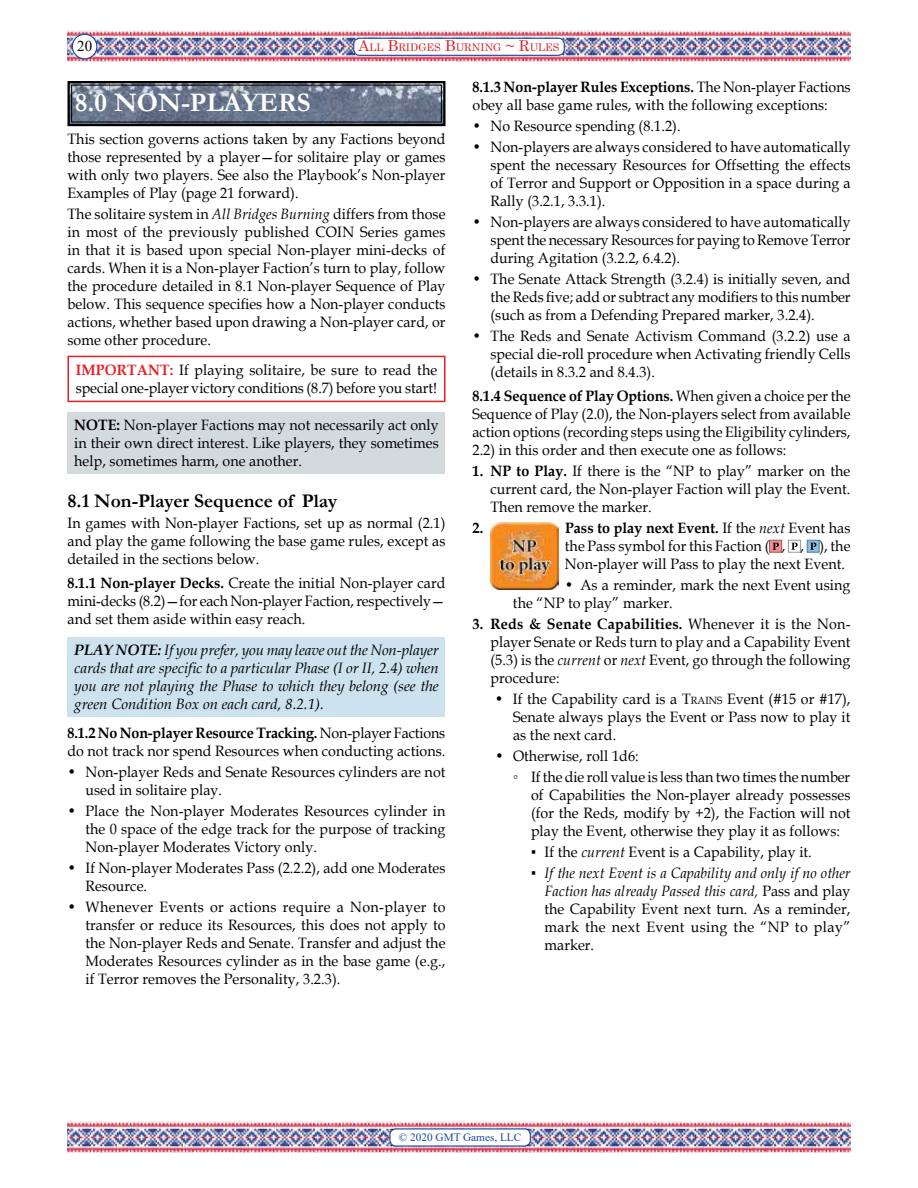
<style>
.page{position:relative;width:918px;height:1188px;background:#fff}
.page>*{position:absolute;margin:0;border:0;box-sizing:border-box;transform-origin:0 0}
.t1{font:700 27px "Garamond";color:#fff}
.t2{font:700 19.5px "Garamond";color:#000}
.t3{font:15px/18px "Book Antiqua";letter-spacing:.005em;color:#000;text-align:justify;scale:.95 1}
.t4{font:italic 15px/18px "Book Antiqua";color:#000;text-align:justify}
.t5{font:15px "Times New Roman";color:#000}
.t6{font:700 15px "Book Antiqua";color:#000;scale:.95 1}
.t7{font:11.25px "Times New Roman";color:#17479e}
.t8{font:10.5px "Century";color:#db2225}
.s1{font-size:15px}
.s2{font-style:italic}
.s3{font-weight:700;color:#ed1d24}
.s4{font-weight:700}
.s5{font-style:inherit}
.s6{font-size:10.5px}
</style>
<div class="page">
<img style="left:68px;top:31px;width:782px;height:30px">
<img style="left:68px;top:1122px;width:782px;height:30px">
<div style="left:72px;top:34px;width:25px;height:25px;background:#fff;border-radius:50%"></div>
<div style="left:72px;top:34px;width:25px;height:25px;border:1px solid #17479e;border-radius:50%"></div>
<div style="left:354px;top:38px;width:210px;height:17px;background:#fff;border-radius:6px"></div>
<div style="left:353px;top:38px;width:212px;height:18px;border:1px solid #17479e;border-radius:6px"></div>
<div style="left:390px;top:1129px;width:140px;height:17px;background:#fff;border-radius:6px"></div>
<div style="left:389px;top:1128px;width:142px;height:19px;border:1px solid #17479e;border-radius:6px"></div>
<svg style="left:67px;top:81px;width:379px;height:46px;background:#636d7f"></svg>
<div style="left:71px;top:85px;width:371px;height:37px;border:1px solid #000"></div>
<div style="left:68px;top:356px;width:378px;height:46px;border:2px solid #ed1d24"></div>
<div style="left:68px;top:413px;width:378px;height:61px;background:#d3dade"></div>
<div style="left:68px;top:637px;width:378px;height:80px;background:#cde2ef"></div>
<img style="left:490px;top:522px;width:68px;height:68px">
<svg style="left:769px;top:540px;width:13px;height:12px"></svg>
<svg style="left:773px;top:543px;width:6px;height:7px"></svg>
<svg style="left:788px;top:540px;width:13px;height:12px"></svg>
<svg style="left:791px;top:543px;width:7px;height:7px"></svg>
<svg style="left:807px;top:540px;width:12px;height:12px"></svg>
<svg style="left:810px;top:543px;width:6px;height:7px"></svg>
<p class="t5" style="left:77px;top:35px;width:16px">20</p>
<p class="t8" style="left:359px;top:39px;width:202px"><span class="s1">A</span>LL <span class="s1">B</span>RIDGES <span class="s1">B</span>URNING <span class="s1">~ R</span>ULES</p>
<h1 class="t1" style="left:75px;top:85px;width:237px">8.0 NON-PLAYERS</h1>
<p class="t3" style="left:68px;top:130px;width:399px">This section governs actions taken by any Factions beyond those represented by a player—for solitaire play or games with only two players. See also the Playbook’s Non-player Examples of Play (page 21 forward).</p>
<p class="t3" style="left:68px;top:205px;width:400px">The solitaire system in <span class="s2">All Bridges Burning</span> differs from those in most of the previously published COIN Series games in that it is based upon special Non-player mini-decks of cards. When it is a Non-player Faction’s turn to play, follow the procedure detailed in 8.1 Non-player Sequence of Play below. This sequence specifies how a Non-player conducts actions, whether based upon drawing a Non-player card, or some other procedure.</p>
<p class="t3" style="left:76px;top:360px;width:382px"><span class="s3">IMPORTANT:</span> If playing solitaire, be sure to read the special one-player victory conditions (8.7) before you start!</p>
<p class="t3" style="left:74px;top:416px;width:385px"><span class="s4">NOTE:</span> Non-player Factions may not necessarily act only in their own direct interest. Like players, they sometimes help, sometimes harm, one another.</p>
<h2 class="t2" style="left:68px;top:487px;width:271px">8.1 Non-Player Sequence of Play</h2>
<p class="t3" style="left:68px;top:513px;width:399px">In games with Non-player Factions, set up as normal (2.1) and play the game following the base game rules, except as detailed in the sections below.</p>
<p class="t3" style="left:68px;top:573px;width:399px"><span class="s4">8.1.1 Non-player Decks.</span> Create the initial Non-player card mini-decks (8.2)—for each Non-player Faction, respectively— and set them aside within easy reach.</p>
<p class="t4" style="left:74px;top:640px;width:366px"><span class="s4">PLAY NOTE:</span> If you prefer, you may leave out the Non-player cards that are specific to a particular Phase (I or II, 2.4) when you are not playing the Phase to which they belong (see the green Condition Box on each card, 8.2.1).</p>
<p class="t3" style="left:68px;top:723px;width:399px"><span class="s4">8.1.2 No Non-player Resource Tracking.</span> Non-player Factions do not track nor spend Resources when conducting actions.</p>
<p class="t3" style="left:85px;top:762px;width:380px;text-indent:-18px">• Non-player Reds and Senate Resources cylinders are not used in solitaire play.</p>
<p class="t3" style="left:85px;top:801px;width:381px;text-indent:-18px">• Place the Non-player Moderates Resources cylinder in the 0 space of the edge track for the purpose of tracking Non-player Moderates Victory only.</p>
<p class="t3" style="left:85px;top:858px;width:380px;text-indent:-18px">• If Non-player Moderates Pass (2.2.2), add one Moderates<br>Resource.</p>
<p class="t3" style="left:85px;top:897px;width:381px;text-indent:-18px">• Whenever Events or actions require a Non-player to transfer or reduce its Resources, this does not apply to the Non-player Reds and Senate. Transfer and adjust the Moderates Resources cylinder as in the base game (e.g., if Terror removes the Personality, 3.2.3).</p>
<p class="t3" style="left:472px;top:77px;width:400px"><span class="s4">8.1.3 Non-player Rules Exceptions.</span> The Non-player Factions obey all base game rules, with the following exceptions:</p>
<p class="t3" style="left:472px;top:116px;width:221px">• No Resource spending (8.1.2).</p>
<p class="t3" style="left:490px;top:137px;width:381px;text-indent:-18px">• Non-players are always considered to have automatically spent the necessary Resources for Offsetting the effects of Terror and Support or Opposition in a space during a Rally (3.2.1, 3.3.1).</p>
<p class="t3" style="left:490px;top:212px;width:381px;text-indent:-18px">• Non-players are always considered to have automatically spent the necessary Resources for paying to Remove Terror during Agitation (3.2.2, 6.4.2).</p>
<p class="t3" style="left:490px;top:269px;width:381px;text-indent:-18px">• The Senate Attack Strength (3.2.4) is initially seven, and the Reds five; add or subtract any modifiers to this number (such as from a Defending Prepared marker, 3.2.4).</p>
<p class="t3" style="left:490px;top:326px;width:381px;text-indent:-18px">• The Reds and Senate Activism Command (3.2.2) use a special die-roll procedure when Activating friendly Cells (details in 8.3.2 and 8.4.3).</p>
<p class="t3" style="left:472px;top:386px;width:399px"><span class="s4">8.1.4 Sequence of Play Options.</span> When given a choice per the Sequence of Play (2.0), the Non-players select from available action options (recording steps using the Eligibility cylinders, 2.2) in this order and then execute one as follows:</p>
<p class="t3" style="left:490px;top:461px;width:380px;text-indent:-18px"><span class="s4">1. NP to Play.</span> If there is the “NP to play” marker on the current card, the Non-player Faction will play the Event.<br>Then remove the marker.</p>
<p class="t6" style="left:472px;top:518px;width:13px">2.</p>
<p class="t3" style="left:565px;top:518px;width:302px"><span class="s4">Pass to play next Event.</span> If the <span class="s2">next</span> Event has the Pass symbol for this Faction ( , , ), the Non-player will Pass to play the next Event.</p>
<p class="t3" style="left:513px;top:575px;width:357px;text-indent:52px">• As a reminder, mark the next Event using the “NP to play” marker.</p>
<p class="t3" style="left:490px;top:614px;width:380px;text-indent:-18px"><span class="s4">3. Reds &amp; Senate Capabilities.</span> Whenever it is the Non&shy;player Senate or Reds turn to play and a Capability Event (5.3) is the <span class="s2">current</span> or <span class="s2">next</span> Event, go through the following procedure:</p>
<p class="t3" style="left:513px;top:689px;width:357px;text-indent:-18px">• If the Capability card is a <span class="s5">T</span><span class="s6">RAINS</span> Event (#15 or #17), Senate always plays the Event or Pass now to play it as the next card.</p>
<p class="t3" style="left:513px;top:745px;width:357px;line-height:21px;text-indent:-18px">• Otherwise, roll 1d6:<br>◦ If the die roll value is less than two times the number</p>
<p class="t3" style="left:531px;top:785px;width:338px">of Capabilities the Non-player already possesses (for the Reds, modify by +2), the Faction will not play the Event, otherwise they play it as follows:</p>
<p class="t3" style="left:531px;top:842px;width:297px">▪ If the <span class="s2">current</span> Event is a Capability, play it.</p>
<p class="t3" style="left:544px;top:863px;width:324px;text-indent:-13px">▪ <span class="s2">If the next Event is a Capability and only if no other Faction has already Passed this card,</span> Pass and play the Capability Event next turn. As a reminder, mark the next Event using the “NP to play” marker.</p>
<p class="t7" style="left:399px;top:1129px;width:124px">© 2020 GMT Games, LLC</p>
</div>
